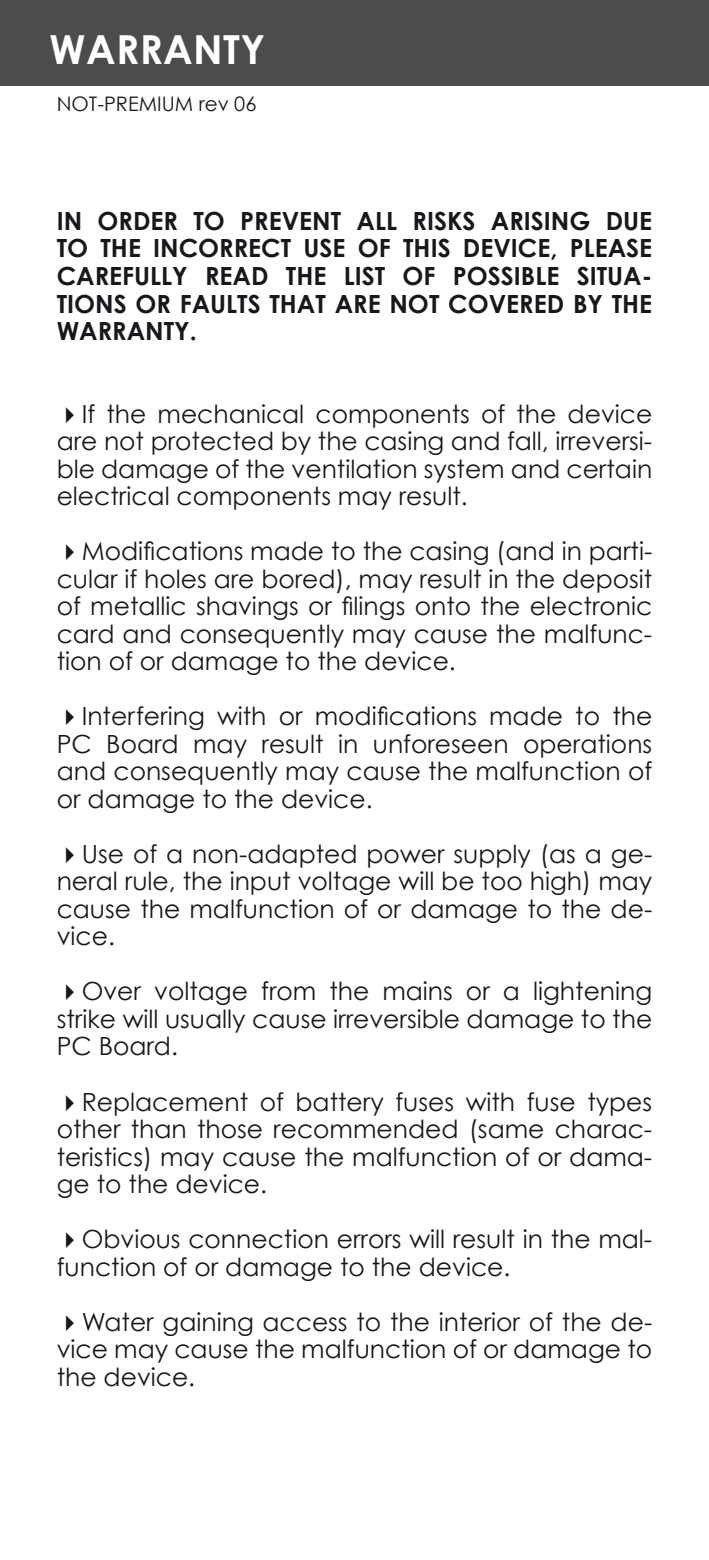
<style>
.page{position:relative;width:709px;height:1560px;background:#fff}
.page>*{position:absolute;margin:0;border:0;box-sizing:border-box;transform-origin:0 0}
.t1{font:700 40px "Century Gothic";letter-spacing:.01em;color:#fff}
.t2{font:25px/27.5px "Century Gothic";color:#1a171c;text-align:justify}
.t3{font:700 25px/27.5px "Century Gothic";color:#1a171c;text-align:justify}
.t4{font:20px "Century Gothic";color:#1a171c}
</style>
<div class="page">
<div style="left:0;top:0;width:709px;height:85px;background:#4c4c4e"></div>
<h1 class="t1" style="left:50px;top:34px;width:217px">WARRANTY</h1>
<p class="t4" style="left:57px;top:96px;width:201px">NOT-PREMIUM rev 06</p>
<p class="t3" style="left:57px;top:209px;width:597px">IN ORDER TO PREVENT ALL RISKS ARISING DUE TO THE INCORRECT USE OF THIS DEVICE, PLEASE CAREFULLY READ THE LIST OF POSSIBLE SITUA-TIONS OR FAULTS THAT ARE NOT COVERED BY THE WARRANTY.</p>
<p class="t2" style="left:57px;top:402px;width:597px">✔If the mechanical components of the device are not protected by the casing and fall, irreversi&shy;ble damage of the ventilation system and certain electrical components may result.</p>
<p class="t2" style="left:57px;top:537px;width:597px">✔Modifications made to the casing (and in parti&shy;cular if holes are bored), may result in the deposit of metallic shavings or filings onto the electronic card and consequently may cause the malfunc&shy;tion of or damage to the device.</p>
<p class="t2" style="left:57px;top:702px;width:597px">✔Interfering with or modifications made to the PC Board may result in unforeseen operations and consequently may cause the malfunction of or damage to the device.</p>
<p class="t2" style="left:57px;top:842px;width:597px">✔Use of a non-adapted power supply (as a ge&shy;neral rule, the input voltage will be too high) may cause the malfunction of or damage to the de&shy;vice.</p>
<p class="t2" style="left:57px;top:979px;width:597px">✔Over voltage from the mains or a lightening strike will usually cause irreversible damage to the PC Board.</p>
<p class="t2" style="left:57px;top:1089px;width:597px">✔Replacement of battery fuses with fuse types other than those recommended (same charac&shy;teristics) may cause the malfunction of or dama&shy;ge to the device.</p>
<p class="t2" style="left:57px;top:1227px;width:597px">✔Obvious connection errors will result in the mal&shy;function of or damage to the device.</p>
<p class="t2" style="left:57px;top:1307px;width:597px">✔Water gaining access to the interior of the de&shy;vice may cause the malfunction of or damage to the device.</p>
</div>
